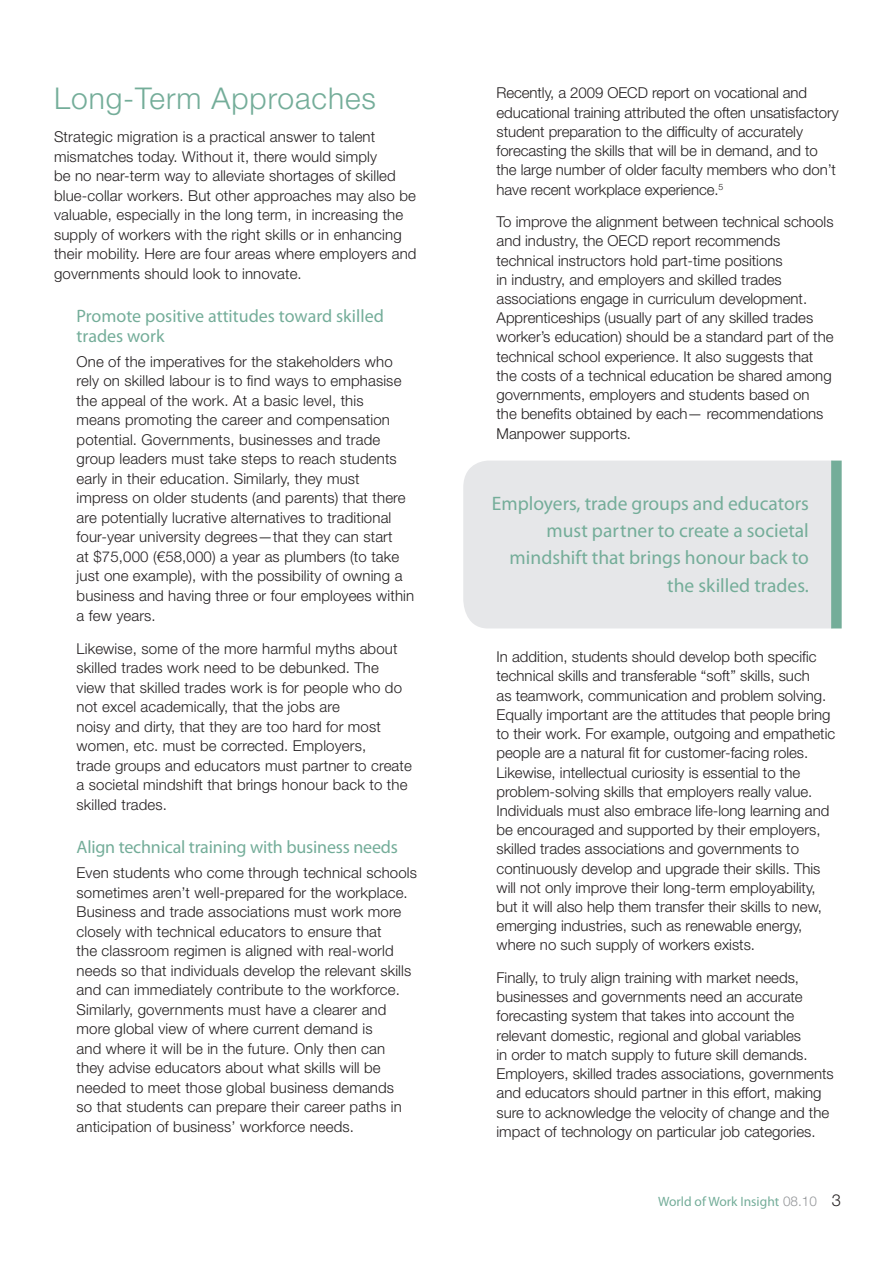
<style>
.page{position:relative;width:894px;height:1263px;background:#fff}
.page>*{position:absolute;margin:0;border:0;box-sizing:border-box;transform-origin:0 0}
.Body_Copy{font:300 30px "Helvetica Neue LT Std";letter-spacing:.03em;color:#74ad99}
.Body_Copy-2{font:19.5px/27px "Myriad Pro";color:#74ad99;text-align:right}
.Indent_Subhead{font:18px/19.5px "Myriad Pro";letter-spacing:-.01em;color:#74ad99}
.Body_Copy-3{font:300 15px/19.5px "Helvetica Neue LT Std";color:#231f20}
.t1{font:13.5px "Myriad Pro";color:#74ad99}
.s1{font-family:"Helvetica Neue LT Std";font-weight:300;color:#95979a}
.s2{font-family:"Helvetica Neue LT Std";font-weight:300;font-size:16.5px;color:#231f20}
</style>
<div class="page">
<div style="left:463px;top:460px;width:367px;height:168px;background:#e6e7e9"></div>
<div style="left:830px;top:460px;width:11px;height:168px;background:#74ad99"></div>
<p class="Body_Copy" style="left:54px;top:80px;width:323px">Long-Term Approaches</p>
<p class="Body_Copy-3" style="left:54px;top:127px;width:364px">Strategic migration is a practical answer to talent mismatches today. Without it, there would simply<br>be no near-term way to alleviate shortages of skilled blue-collar workers. But other approaches may also be valuable, especially in the long term, in increasing the supply of workers with the right skills or in enhancing their mobility. Here are four areas where employers and governments should look to innovate.</p>
<p class="Indent_Subhead" style="left:76px;top:306px;width:309px">Promote positive attitudes toward skilled trades work</p>
<p class="Body_Copy-3" style="left:76px;top:351px;width:339px">One of the imperatives for the stakeholders who rely on skilled labour is to find ways to emphasise the appeal of the work. At a basic level, this<br>means promoting the career and compensation potential. Governments, businesses and trade group leaders must take steps to reach students early in their education. Similarly, they must impress on older students (and parents) that there are potentially lucrative alternatives to traditional four-year university degrees—that they can start<br>at $75,000 (€58,000) a year as plumbers (to take just one example), with the possibility of owning a business and having three or four employees within a few years.</p>
<p class="Body_Copy-3" style="left:76px;top:638px;width:337px">Likewise, some of the more harmful myths about skilled trades work need to be debunked. The<br>view that skilled trades work is for people who do not excel academically, that the jobs are<br>noisy and dirty, that they are too hard for most women, etc. must be corrected. Employers,<br>trade groups and educators must partner to create a societal mindshift that brings honour back to the skilled trades.</p>
<p class="Indent_Subhead" style="left:76px;top:837px;width:323px">Align technical training with business needs</p>
<p class="Body_Copy-3" style="left:76px;top:863px;width:342px">Even students who come through technical schools sometimes aren’t well-prepared for the workplace.<br>Business and trade associations must work more closely with technical educators to ensure that<br>the classroom regimen is aligned with real-world needs so that individuals develop the relevant skills and can immediately contribute to the workforce.<br>Similarly, governments must have a clearer and more global view of where current demand is<br>and where it will be in the future. Only then can<br>they advise educators about what skills will be needed to meet those global business demands<br>so that students can prepare their career paths in anticipation of business’ workforce needs.</p>
<p class="Body_Copy-3" style="left:496px;top:83px;width:343px">Recently, a 2009 OECD report on vocational and educational training attributed the often unsatisfactory student preparation to the difficulty of accurately forecasting the skills that will be in demand, and to the large number of older faculty members who don’t have recent workplace experience.<sup>5</sup></p>
<p class="Body_Copy-3" style="left:496px;top:212px;width:338px">To improve the alignment between technical schools and industry, the OECD report recommends technical instructors hold part-time positions<br>in industry, and employers and skilled trades associations engage in curriculum development.<br>Apprenticeships (usually part of any skilled trades worker’s education) should be a standard part of the technical school experience. It also suggests that the costs of a technical education be shared among governments, employers and students based on the benefits obtained by each— recommendations Manpower supports.</p>
<p class="Body_Copy-2" style="left:491px;top:490px;width:318px">Employers, trade groups and educators must partner to create a societal mindshift that brings honour back to the skilled trades.</p>
<p class="Body_Copy-3" style="left:496px;top:647px;width:340px">In addition, students should develop both specific technical skills and transferable “soft” skills, such<br>as teamwork, communication and problem solving.<br>Equally important are the attitudes that people bring to their work. For example, outgoing and empathetic people are a natural fit for customer-facing roles.<br>Likewise, intellectual curiosity is essential to the problem-solving skills that employers really value.<br>Individuals must also embrace life-long learning and be encouraged and supported by their employers, skilled trades associations and governments to continuously develop and upgrade their skills. This will not only improve their long-term employability, but it will also help them transfer their skills to new, emerging industries, such as renewable energy, where no such supply of workers exists.</p>
<p class="Body_Copy-3" style="left:496px;top:967px;width:338px">Finally, to truly align training with market needs, businesses and governments need an accurate forecasting system that takes into account the relevant domestic, regional and global variables<br>in order to match supply to future skill demands.<br>Employers, skilled trades associations, governments and educators should partner in this effort, making sure to acknowledge the velocity of change and the impact of technology on particular job categories.</p>
<p class="t1" style="left:657px;top:1193px;width:184px">World of Work Insight <span class="s1">08.10</span> <span class="s2">3</span></p>
</div>
